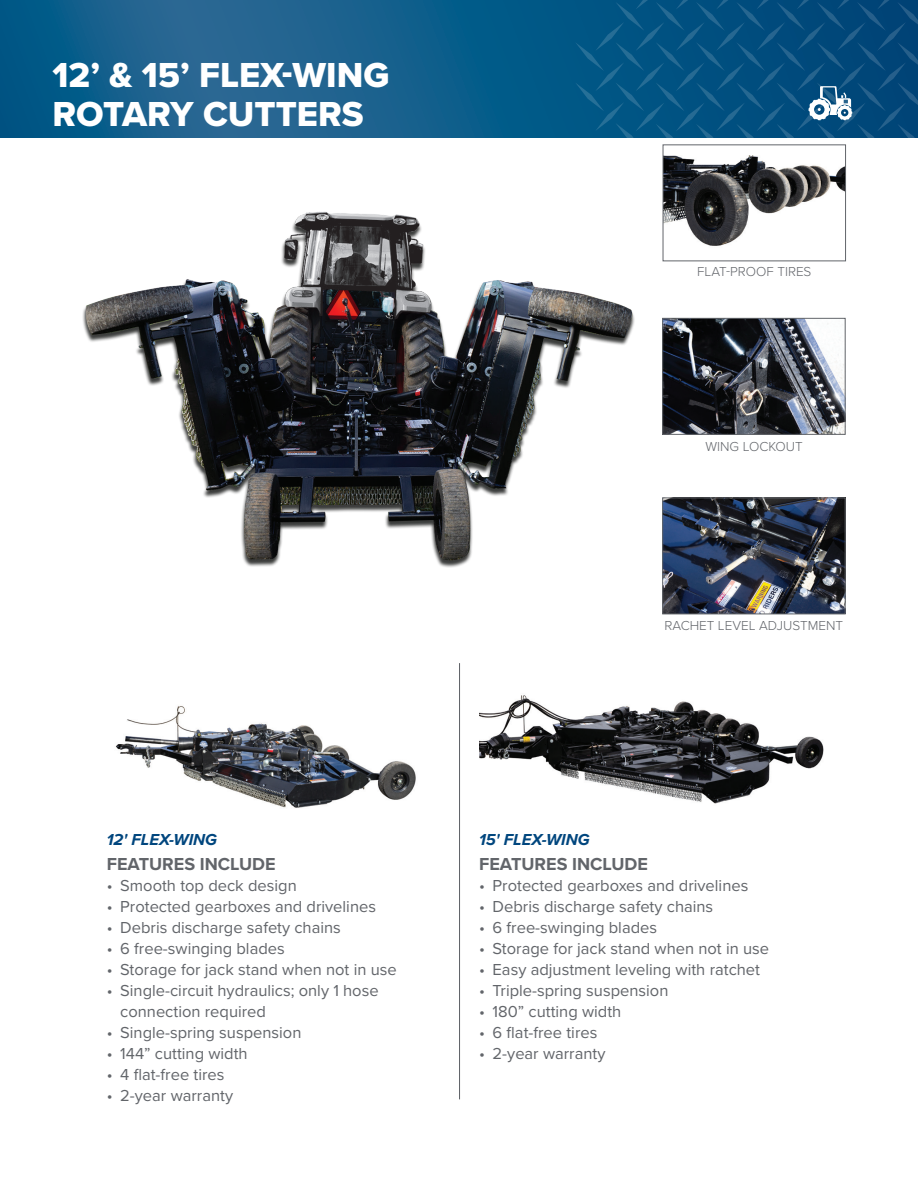
<style>
.page{position:relative;width:918px;height:1188px;background:#fff}
.page>*{position:absolute;margin:0;border:0;box-sizing:border-box;transform-origin:0 0}
.t1{font:36px "Proxima Nova Extrabld";color:#fff}
.Features_include{font:700 18px "Proxima Nova";color:#62656a}
.t2{font:16.5px/21px "Proxima Nova";color:#62656a}
.General_Paragraph_2{font:italic 700 16.5px "Proxima Nova";color:#00467e}
.Call_outs{font:300 13.5px "Proxima Nova";color:#62656a}
</style>
<div class="page">
<svg style="left:0;top:0;width:575px;height:137px;background:#135f8c"></svg>
<svg style="left:575px;top:0;width:343px;height:137px;background:#085282"></svg>
<img style="left:82px;top:211px;width:553px;height:357px">
<img style="left:115px;top:706px;width:301px;height:102px">
<img style="left:479px;top:695px;width:345px;height:109px">
<img style="left:664px;top:320px;width:180px;height:113px">
<div style="left:662px;top:318px;width:184px;height:117px;border:1px solid #62656a"></div>
<img style="left:664px;top:499px;width:180px;height:113px">
<div style="left:662px;top:497px;width:184px;height:117px;border:1px solid #62656a"></div>
<img style="left:665px;top:155px;width:179px;height:91px">
<div style="left:663px;top:144px;width:183px;height:117px;border:1px solid #62656a"></div>
<hr style="left:459px;top:663px;width:1px;height:436px;background:#62656a">
<p class="t1" style="left:52px;top:48px;width:338px">12’ &amp; 15’ FLEX-WING</p>
<p class="t1" style="left:52px;top:87px;width:313px">ROTARY CUTTERS</p>
<p class="Call_outs" style="left:697px;top:262px;width:116px">FLAT-PROOF TIRES</p>
<p class="Call_outs" style="left:706px;top:436px;width:99px">WING LOCKOUT</p>
<p class="Call_outs" style="left:664px;top:615px;width:180px">RACHET LEVEL ADJUSTMENT</p>
<p class="General_Paragraph_2" style="left:107px;top:827px;width:112px">12' FLEX-WING</p>
<p class="General_Paragraph_2" style="left:479px;top:827px;width:112px">15' FLEX-WING</p>
<p class="Features_include" style="left:107px;top:851px;width:170px">FEATURES INCLUDE</p>
<p class="t2" style="left:107px;top:875px;width:192px">• Smooth top deck design</p>
<p class="t2" style="left:107px;top:896px;width:271px">• Protected gearboxes and drivelines</p>
<p class="t2" style="left:107px;top:917px;width:236px">• Debris discharge safety chains</p>
<p class="t2" style="left:107px;top:938px;width:180px">• 6 free-swinging blades</p>
<p class="t2" style="left:107px;top:959px;width:292px">• Storage for jack stand when not in use</p>
<p class="t2" style="left:120px;top:980px;width:260px;text-indent:-14px">• Single-circuit hydraulics; only 1 hose connection required</p>
<p class="t2" style="left:107px;top:1022px;width:196px">• Single-spring suspension</p>
<p class="t2" style="left:107px;top:1043px;width:142px">• 144” cutting width</p>
<p class="t2" style="left:107px;top:1064px;width:119px">• 4 flat-free tires</p>
<p class="t2" style="left:107px;top:1085px;width:128px">• 2-year warranty</p>
<p class="Features_include" style="left:479px;top:851px;width:170px">FEATURES INCLUDE</p>
<p class="t2" style="left:479px;top:875px;width:271px">• Protected gearboxes and drivelines</p>
<p class="t2" style="left:479px;top:896px;width:236px">• Debris discharge safety chains</p>
<p class="t2" style="left:479px;top:917px;width:180px">• 6 free-swinging blades</p>
<p class="t2" style="left:479px;top:938px;width:292px">• Storage for jack stand when not in use</p>
<p class="t2" style="left:479px;top:959px;width:282px">• Easy adjustment leveling with ratchet</p>
<p class="t2" style="left:479px;top:980px;width:191px">• Triple-spring suspension</p>
<p class="t2" style="left:479px;top:1001px;width:144px">• 180” cutting width</p>
<p class="t2" style="left:479px;top:1022px;width:120px">• 6 flat-free tires</p>
<p class="t2" style="left:479px;top:1043px;width:128px">• 2-year warranty</p>
</div>
